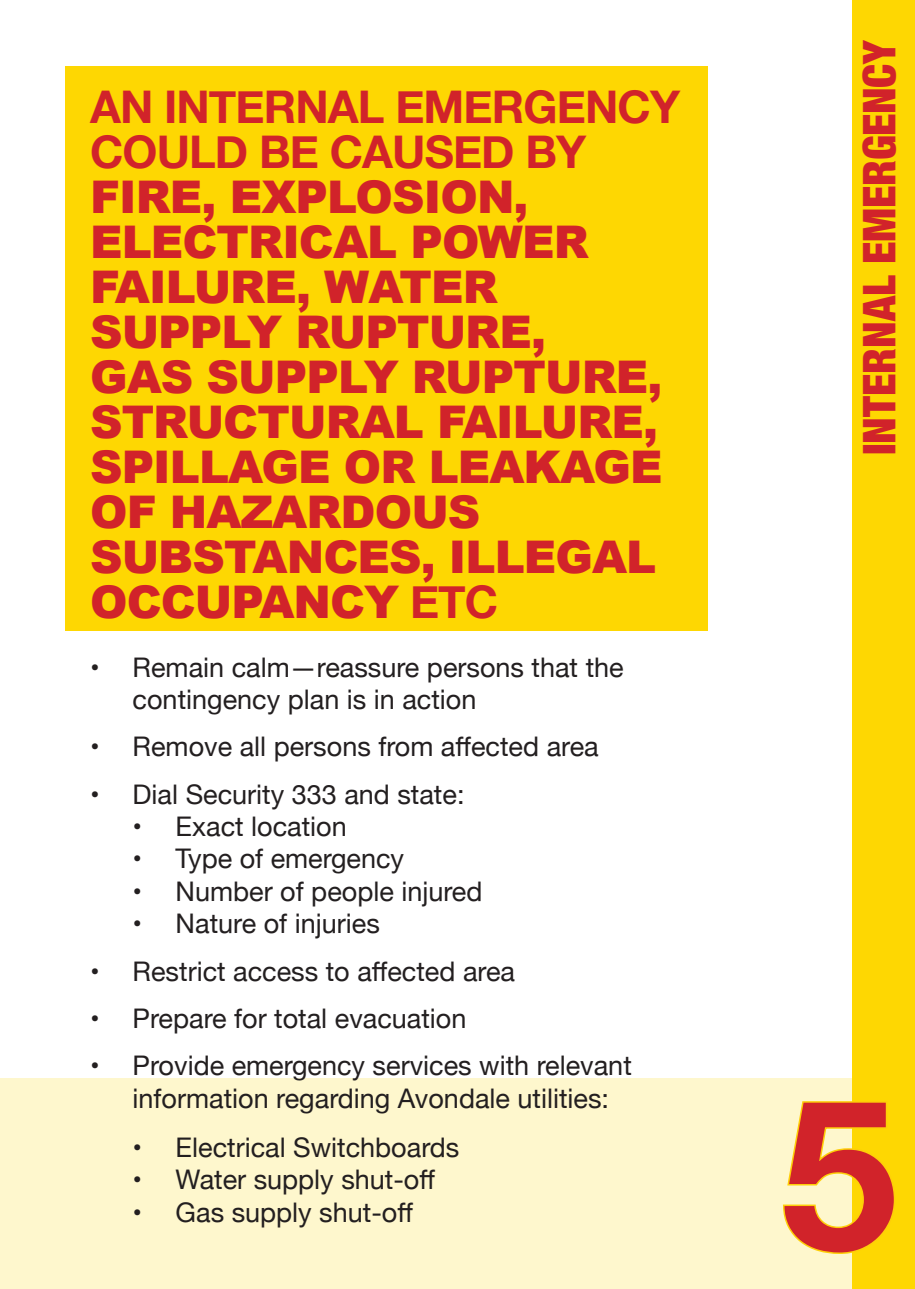
<style>
.page{position:relative;width:915px;height:1289px;background:#fff}
.page>*{position:absolute;margin:0;border:0;box-sizing:border-box;transform-origin:0 0}
.Page_number{font:700 210px "Helvetica Neue";color:#d1232a}
.Inside_box{font:900 45px/45px "Arial";letter-spacing:-.02em;color:#d1232a}
.TABS{font:900 condensed 45px "Helvetica Neue";letter-spacing:-.01em;color:#d1232a}
.Paragraph_Style_1{font:27px/32.4px "Helvetica Neue";color:#231f20}
.s1{font-family:"Helvetica Neue";font-weight:700}
</style>
<div class="page">
<div style="left:852px;top:0;width:62px;height:1288px;background:#fed702"></div>
<div style="left:65px;top:67px;width:642px;height:564px;background:#fed702"></div>
<div style="left:0;top:1078px;width:914px;height:210px;background:#fef7cd"></div>
<svg style="left:783px;top:1099px;width:113px;height:156px"></svg>
<p class="Inside_box" style="left:90px;top:83px;width:591px"><span class="s1">AN INTERNAL EMERGENCY<br>COULD BE CAUSED BY<br></span>FIRE, EXPLOSION,<br>ELECTRICAL POWER<br>FAILURE, WATER<br>SUPPLY RUPTURE,<br>GAS SUPPLY RUPTURE,<br>STRUCTURAL FAILURE,<br>SPILLAGE OR LEAKAGE<br>OF HAZARDOUS<br>SUBSTANCES, ILLEGAL<br>OCCUPANCY <span class="s1">ETC</span></p>
<p class="Paragraph_Style_1" style="left:133px;top:652px;width:492px;text-indent:-43px">• Remain calm—reassure persons that the contingency plan is in action</p>
<p class="Paragraph_Style_1" style="left:90px;top:732px;width:510px">• Remove all persons from affected area</p>
<p class="Paragraph_Style_1" style="left:90px;top:779px;width:376px">• Dial Security 333 and state:</p>
<p class="Paragraph_Style_1" style="left:133px;top:811px;width:215px">• Exact location</p>
<p class="Paragraph_Style_1" style="left:133px;top:844px;width:273px">• Type of emergency</p>
<p class="Paragraph_Style_1" style="left:133px;top:876px;width:351px">• Number of people injured</p>
<p class="Paragraph_Style_1" style="left:133px;top:909px;width:248px">• Nature of injuries</p>
<p class="Paragraph_Style_1" style="left:90px;top:956px;width:426px">• Restrict access to affected area</p>
<p class="Paragraph_Style_1" style="left:90px;top:1003px;width:378px">• Prepare for total evacuation</p>
<p class="Paragraph_Style_1" style="left:90px;top:1050px;width:543px">• Provide emergency services with relevant</p>
<p class="Paragraph_Style_1" style="left:133px;top:1083px;width:478px">information regarding Avondale utilities:</p>
<p class="Paragraph_Style_1" style="left:133px;top:1132px;width:328px">• Electrical Switchboards</p>
<p class="Paragraph_Style_1" style="left:133px;top:1165px;width:304px">• Water supply shut-off</p>
<p class="Paragraph_Style_1" style="left:133px;top:1197px;width:282px">• Gas supply shut-off</p>
<p class="TABS" style="left:842px;top:455px;width:417px;rotate:-90deg">INTERNAL EMERGENCY</p>
<p class="Page_number" style="left:780px;top:1010px;width:118px">5</p>
</div>
